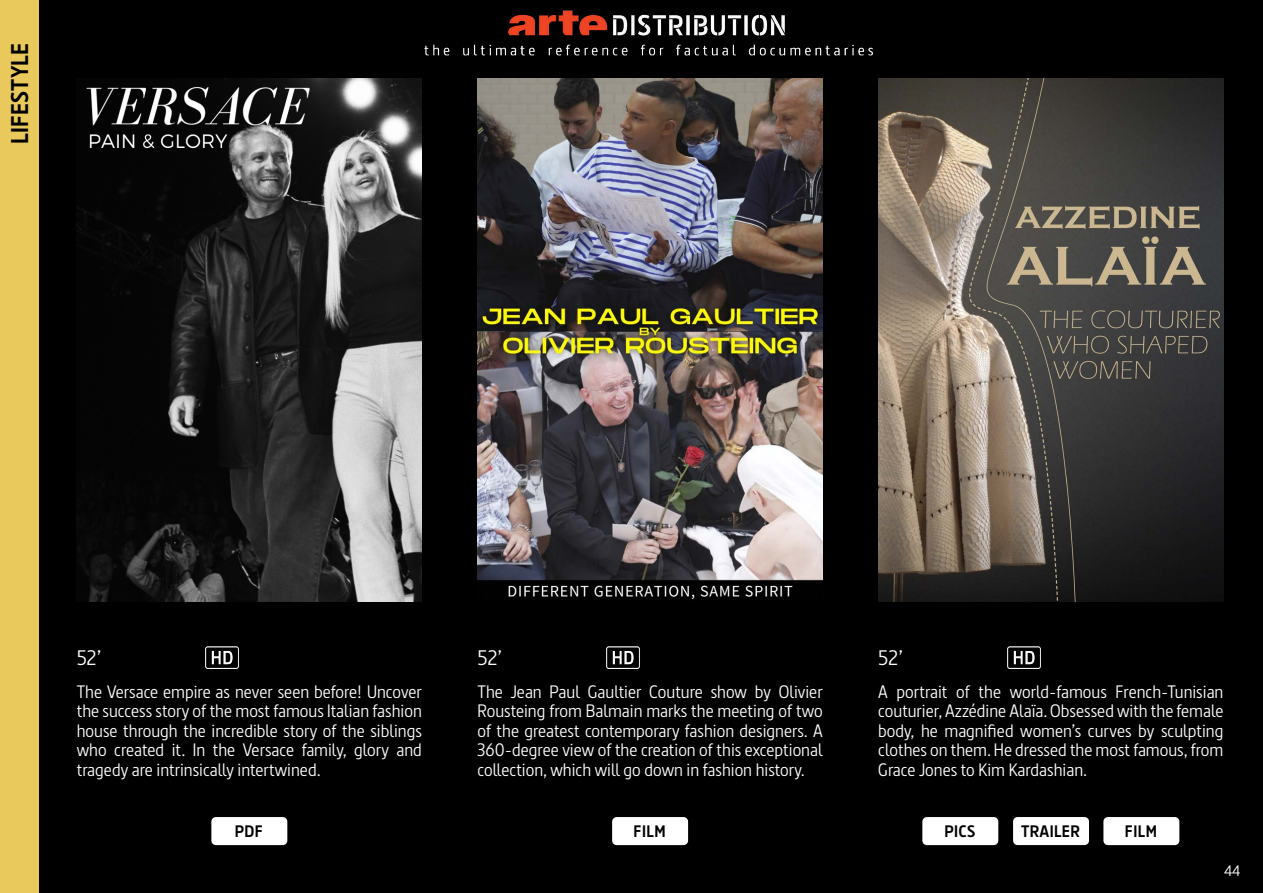
<style>
.page{position:relative;width:1263px;height:893px;background:#000}
.page>*{position:absolute;margin:0;border:0;box-sizing:border-box;transform-origin:0 0}
.t1{font:700 24px "Barna";color:#000}
.t2{font:21px "Barna";color:#fff}
.t3{font:18px/19.5px "Barna";color:#fff;text-align:justify}
.t4{font:700 16.5px "Barna";letter-spacing:.02em;color:#000}
.t5{font:15px "Barna";color:#fff}
</style>
<div class="page">
<img style="left:369px;top:10px;width:559px;height:69px">
<img style="left:477px;top:79px;width:346px;height:521px">
<img style="left:606px;top:647px;width:34px;height:21px">
<img style="left:878px;top:79px;width:345px;height:523px">
<img style="left:1007px;top:647px;width:34px;height:21px">
<div style="left:0;top:0;width:38px;height:893px;background:#eac95c"></div>
<img style="left:77px;top:79px;width:345px;height:523px">
<img style="left:205px;top:647px;width:34px;height:21px">
<div style="left:211px;top:817px;width:76px;height:28px;background:#fff;border-radius:4px"></div>
<div style="left:612px;top:817px;width:76px;height:28px;background:#fff;border-radius:4px"></div>
<div style="left:1013px;top:817px;width:76px;height:28px;background:#fff;border-radius:4px"></div>
<div style="left:1103px;top:817px;width:76px;height:28px;background:#fff;border-radius:4px"></div>
<div style="left:922px;top:817px;width:76px;height:28px;background:#fff;border-radius:4px"></div>
<h1 class="t1" style="left:5px;top:144px;width:103px;rotate:-90deg">LIFESTYLE</h1>
<p class="t2" style="left:77px;top:645px;width:26px">52’</p>
<p class="t3" style="left:77px;top:682px;width:347px">The Versace empire as never seen before! Uncover the success story of the most famous Italian fashion house through the incredible story of the siblings who created it. In the Versace family, glory and tragedy are intrinsically intertwined.</p>
<p class="t2" style="left:477px;top:645px;width:26px">52’</p>
<p class="t3" style="left:477px;top:682px;width:347px">The Jean Paul Gaultier Couture show by Olivier Rousteing from Balmain marks the meeting of two of the greatest contemporary fashion designers. A 360-degree view of the creation of this exceptional collection, which will go down in fashion history.</p>
<p class="t2" style="left:878px;top:645px;width:26px">52’</p>
<p class="t3" style="left:878px;top:682px;width:347px">A portrait of the world-famous French-Tunisian couturier, Azzédine Alaïa. Obsessed with the female body, he magnified women’s curves by sculpting clothes on them. He dressed the most famous, from Grace Jones to Kim Kardashian.</p>
<p class="t4" style="left:235px;top:821px;width:30px">PDF</p>
<p class="t4" style="left:634px;top:821px;width:33px">FILM</p>
<p class="t4" style="left:944px;top:821px;width:33px">PICS</p>
<p class="t4" style="left:1021px;top:821px;width:61px">TRAILER</p>
<p class="t4" style="left:1125px;top:821px;width:33px">FILM</p>
<p class="t5" style="left:1224px;top:862px;width:18px">44</p>
</div>
